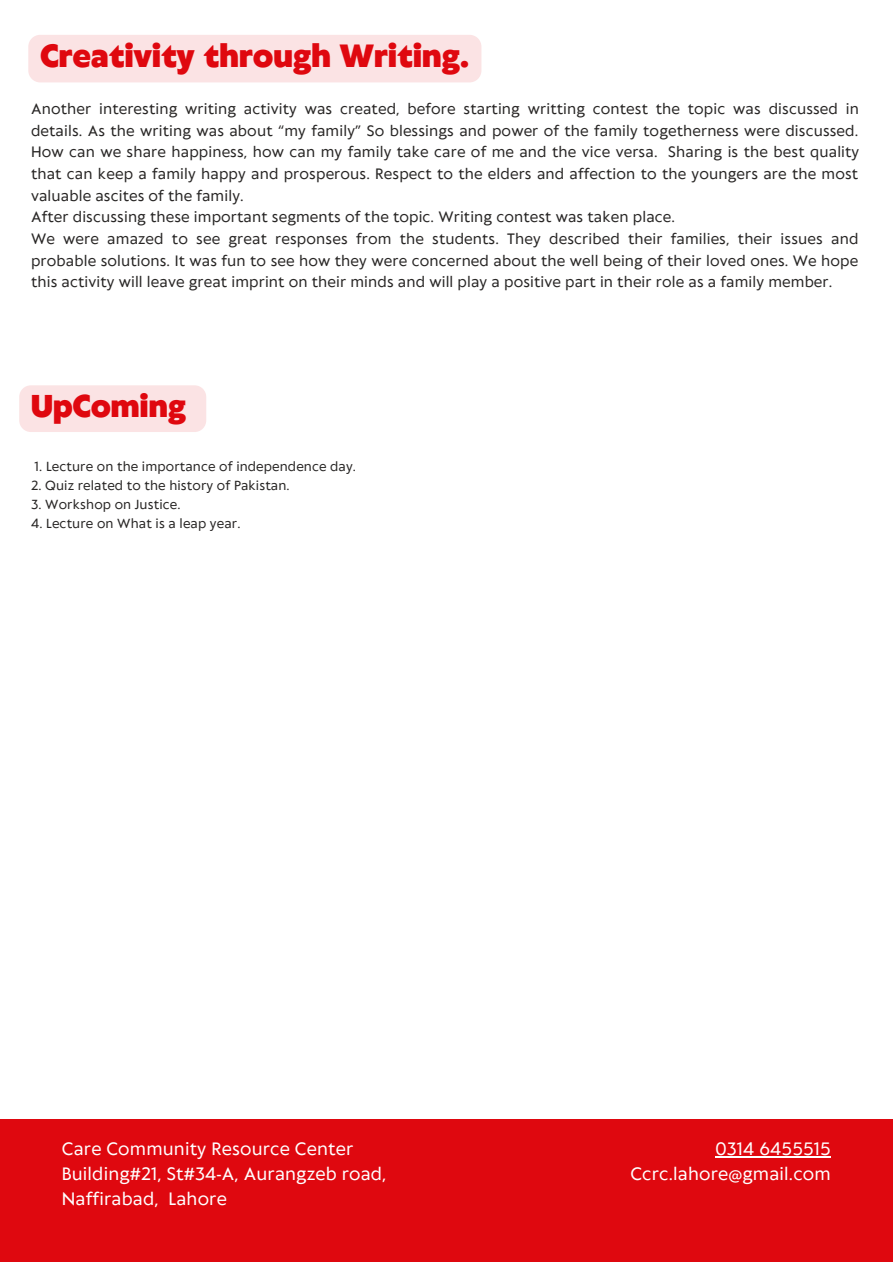
<style>
.page{position:relative;width:893px;height:1264px;background:#fff}
.page>*{position:absolute;margin:0;border:0;box-sizing:border-box;transform-origin:0 0}
.t1{font:900 30.15px "Klein Text";letter-spacing:.01em;color:#df080f}
.t2{font:900 29.55px "Klein Text";letter-spacing:.01em;color:#df080f}
.t3{font:16.8px/25px "Klein Text";letter-spacing:.01em;color:#fff}
.t4{font:14.1px/21.8px "Klein Text";letter-spacing:.01em;color:#282625;text-align:justify}
.t5{font:12.3px "Klein Text";letter-spacing:.01em;color:#282625}
</style>
<div class="page">
<div style="left:0;top:1119px;width:892px;height:143px;background:#df080f"></div>
<hr style="left:715px;top:1156px;width:116px;height:1px;background:#fff">
<div style="left:19px;top:385px;width:187px;height:47px;background:#fbe3e4"></div>
<div style="left:28px;top:35px;width:453px;height:47px;background:#fbe3e4"></div>
<p class="t1" style="left:40px;top:41px;width:430px">Creativity through Writing.</p>
<p class="t4" style="left:31px;top:99px;width:829px">Another interesting writing activity was created, before starting writting contest the topic was discussed in details. As the writing was about “my family” So blessings and power of the family togetherness were discussed.<br>How can we share happiness, how can my family take care of me and the vice versa. Sharing is the best quality that can keep a family happy and prosperous. Respect to the elders and affection to the youngers are the most valuable ascites of the family.</p>
<p class="t4" style="left:31px;top:207px;width:645px">After discussing these important segments of the topic. Writing contest was taken place.</p>
<p class="t4" style="left:31px;top:229px;width:828px">We were amazed to see great responses from the students. They described their families, their issues and probable solutions. It was fun to see how they were concerned about the well being of their loved ones. We hope this activity will leave great imprint on their minds and will play a positive part in their role as a family member.</p>
<p class="t2" style="left:31px;top:391px;width:156px">UpComing</p>
<p class="t5" style="left:35px;top:460px;width:323px">1. Lecture on the importance of independence day.</p>
<p class="t5" style="left:31px;top:479px;width:260px">2. Quiz related to the history of Pakistan.</p>
<p class="t5" style="left:31px;top:498px;width:151px">3. Workshop on Justice.</p>
<p class="t5" style="left:31px;top:517px;width:211px">4. Lecture on What is a leap year.</p>
<p class="t3" style="left:62px;top:1137px;width:293px">Care Community Resource Center</p>
<p class="t3" style="left:62px;top:1162px;width:326px">Building#21, St#34-A, Aurangzeb road,<br>Naffirabad, Lahore</p>
<p class="t3" style="left:715px;top:1137px;width:117px">0314 6455515</p>
<p class="t3" style="left:630px;top:1162px;width:202px">Ccrc.lahore@gmail.com</p>
</div>
